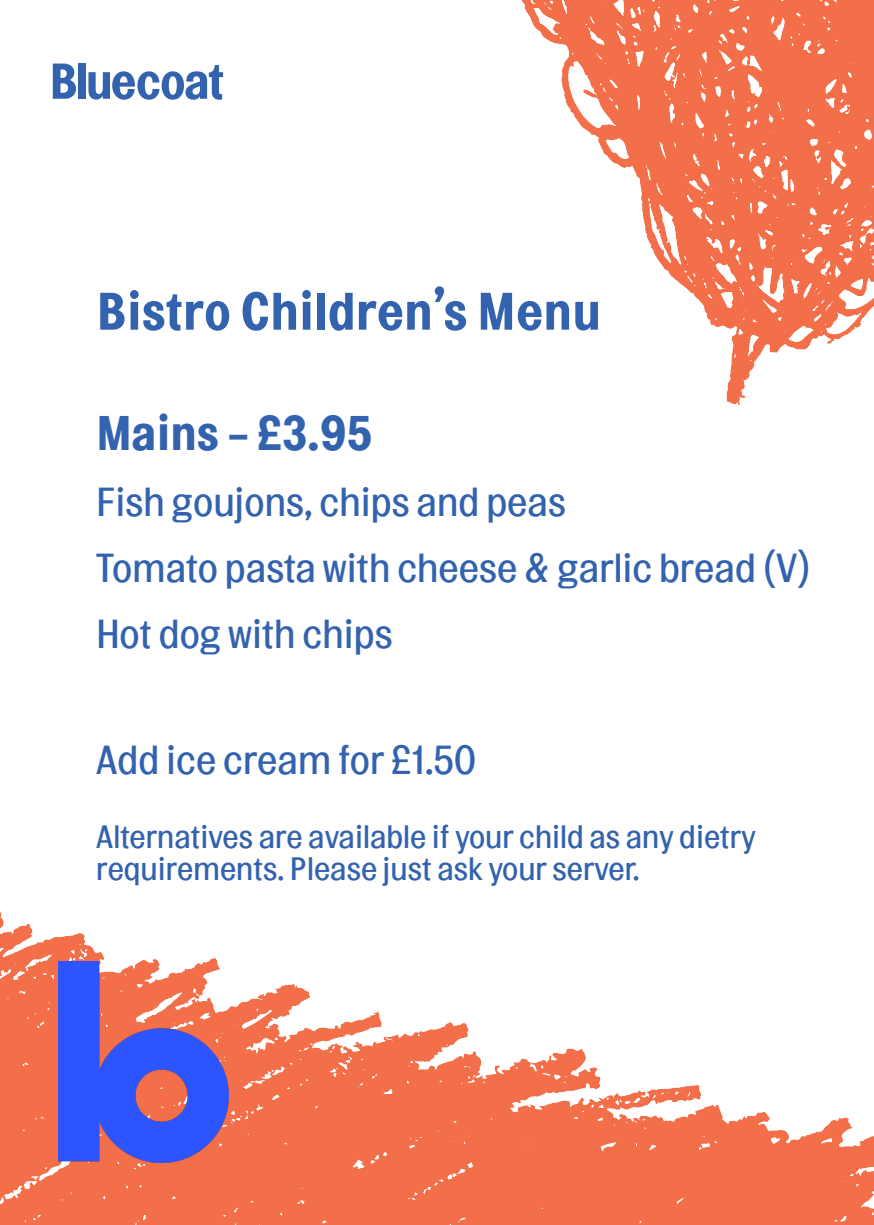
<style>
.page{position:relative;width:874px;height:1225px;background:#fff}
.page>*{position:absolute;margin:0;border:0;box-sizing:border-box;transform-origin:0 0}
.t1{font:700 52px "Topol";color:#3362ae}
.t2{font:700 48px "Topol";color:#3362ae}
.t3{font:40px/66px "Topol";color:#3362ae}
.t4{font:32px/32px "Topol";color:#3362ae}
</style>
<div class="page">
<svg style="left:53px;top:64px;width:23px;height:35px"></svg>
<div style="left:78px;top:64px;width:8px;height:35px;background:#3362ae"></div>
<svg style="left:88px;top:65px;width:135px;height:35px"></svg>
<img style="left:0;top:911px;width:873px;height:314px">
<img style="left:58px;top:961px;width:170px;height:201px">
<img style="left:521px;top:0;width:352px;height:405px">
<h1 class="t1" style="left:96px;top:279px;width:506px">Bistro Children’s Menu</h1>
<p class="t2" style="left:96px;top:403px;width:278px">Mains - £3.95</p>
<p class="t3" style="left:96px;top:467px;width:715px">Fish goujons, chips and peas<br>Tomato pasta with cheese &amp; garlic bread (V)<br>Hot dog with chips</p>
<p class="t3" style="left:96px;top:725px;width:381px">Add ice cream for £1.50</p>
<p class="t4" style="left:96px;top:819px;width:660px">Alternatives are available if your child as any dietry requirements. Please just ask your server.</p>
</div>
